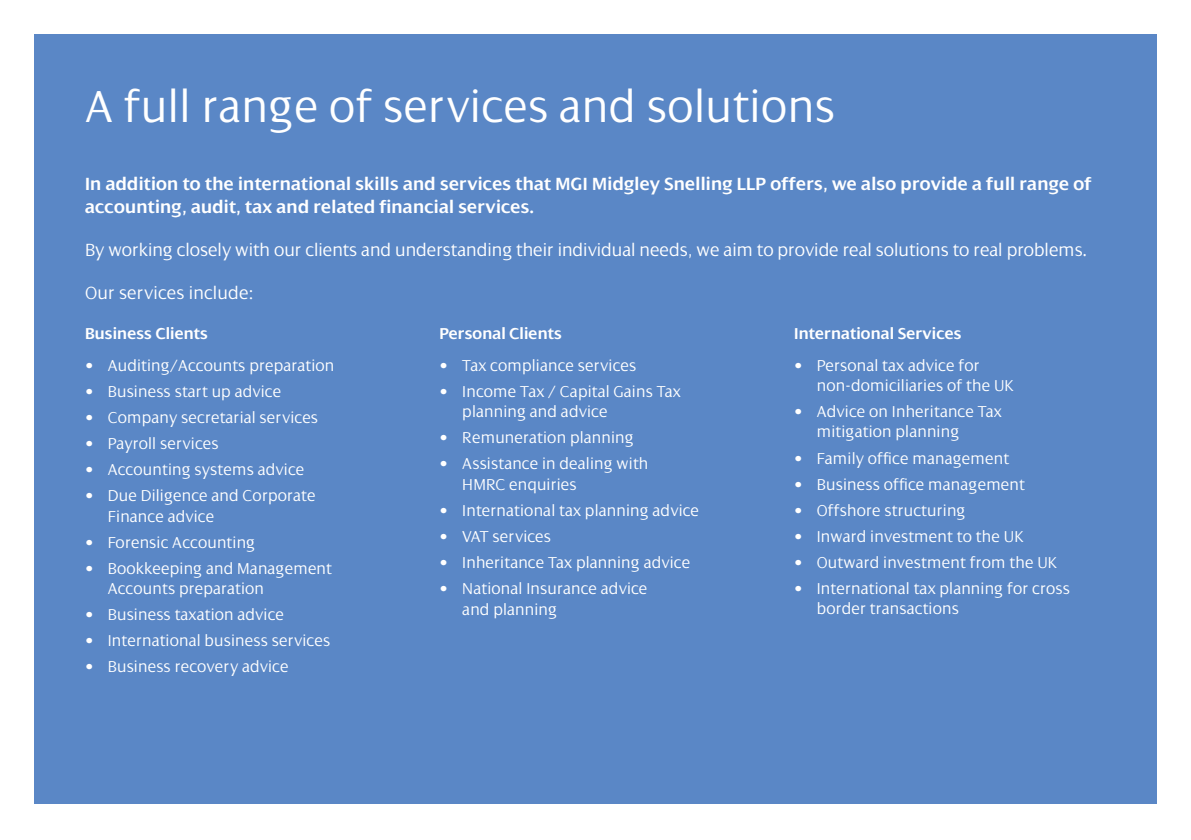
<style>
.page{position:relative;width:1191px;height:840px;background:#fff}
.page>*{position:absolute;margin:0;border:0;box-sizing:border-box;transform-origin:0 0}
.t1{font:300 48px "Dialog";letter-spacing:.01em;color:#fff}
.t2{font:600 19px/22.8px "Dialog";letter-spacing:.015em;color:#fff}
.t3{font:300 19px "Dialog";color:#fff}
.t4{font:300 17px/20.4px "Dialog";letter-spacing:.01em;color:#fff}
.t5{font:600 17px "Dialog";letter-spacing:.01em;color:#fff}
</style>
<div class="page">
<div style="left:34px;top:34px;width:1123px;height:769px;background:#5a87c6"></div>
<h1 class="t1" style="left:85px;top:80px;width:751px">A full range of services and solutions</h1>
<p class="t2" style="left:85px;top:173px;width:1008px">In addition to the international skills and services that MGI Midgley Snelling LLP offers, we also provide a full range of accounting, audit, tax and related financial services.</p>
<p class="t3" style="left:85px;top:239px;width:1004px">By working closely with our clients and understanding their individual needs, we aim to provide real solutions to real problems.</p>
<p class="t3" style="left:85px;top:282px;width:170px">Our services include:</p>
<p class="t5" style="left:85px;top:324px;width:124px">Business Clients</p>
<p class="t4" style="left:85px;top:355px;width:251px">• Auditing/Accounts preparation</p>
<p class="t4" style="left:85px;top:381px;width:198px">• Business start up advice</p>
<p class="t4" style="left:85px;top:407px;width:234px">• Company secretarial services</p>
<p class="t4" style="left:85px;top:433px;width:135px">• Payroll services</p>
<p class="t4" style="left:85px;top:459px;width:221px">• Accounting systems advice</p>
<p class="t4" style="left:108px;top:485px;width:209px;text-indent:-23px">• Due Diligence and Corporate<br>Finance advice</p>
<p class="t4" style="left:85px;top:531px;width:172px">• Forensic Accounting</p>
<p class="t4" style="left:108px;top:558px;width:226px;text-indent:-23px">• Bookkeeping and Management<br>Accounts preparation</p>
<p class="t4" style="left:85px;top:604px;width:200px">• Business taxation advice</p>
<p class="t4" style="left:85px;top:630px;width:247px">• International business services</p>
<p class="t4" style="left:85px;top:656px;width:205px">• Business recovery advice</p>
<p class="t5" style="left:439px;top:324px;width:124px">Personal Clients</p>
<p class="t4" style="left:439px;top:355px;width:198px">• Tax compliance services</p>
<p class="t4" style="left:462px;top:381px;width:220px;text-indent:-23px">• Income Tax / Capital Gains Tax planning and advice</p>
<p class="t4" style="left:439px;top:427px;width:196px">• Remuneration planning</p>
<p class="t4" style="left:462px;top:453px;width:188px;text-indent:-23px">• Assistance in dealing with<br>HMRC enquiries</p>
<p class="t4" style="left:439px;top:500px;width:261px">• International tax planning advice</p>
<p class="t4" style="left:439px;top:526px;width:113px">• VAT services</p>
<p class="t4" style="left:439px;top:552px;width:252px">• Inheritance Tax planning advice</p>
<p class="t4" style="left:462px;top:578px;width:187px;text-indent:-23px">• National Insurance advice and planning</p>
<p class="t5" style="left:794px;top:324px;width:169px">International Services</p>
<p class="t4" style="left:817px;top:355px;width:199px;text-indent:-23px">• Personal tax advice for non-domiciliaries of the UK</p>
<p class="t4" style="left:817px;top:401px;width:186px;text-indent:-23px">• Advice on Inheritance Tax mitigation planning</p>
<p class="t4" style="left:794px;top:447px;width:216px">• Family office management</p>
<p class="t4" style="left:794px;top:474px;width:232px">• Business office management</p>
<p class="t4" style="left:794px;top:500px;width:173px">• Offshore structuring</p>
<p class="t4" style="left:794px;top:526px;width:231px">• Inward investment to the UK</p>
<p class="t4" style="left:794px;top:552px;width:265px">• Outward investment from the UK</p>
<p class="t4" style="left:817px;top:578px;width:255px;text-indent:-23px">• International tax planning for cross border transactions</p>
</div>
